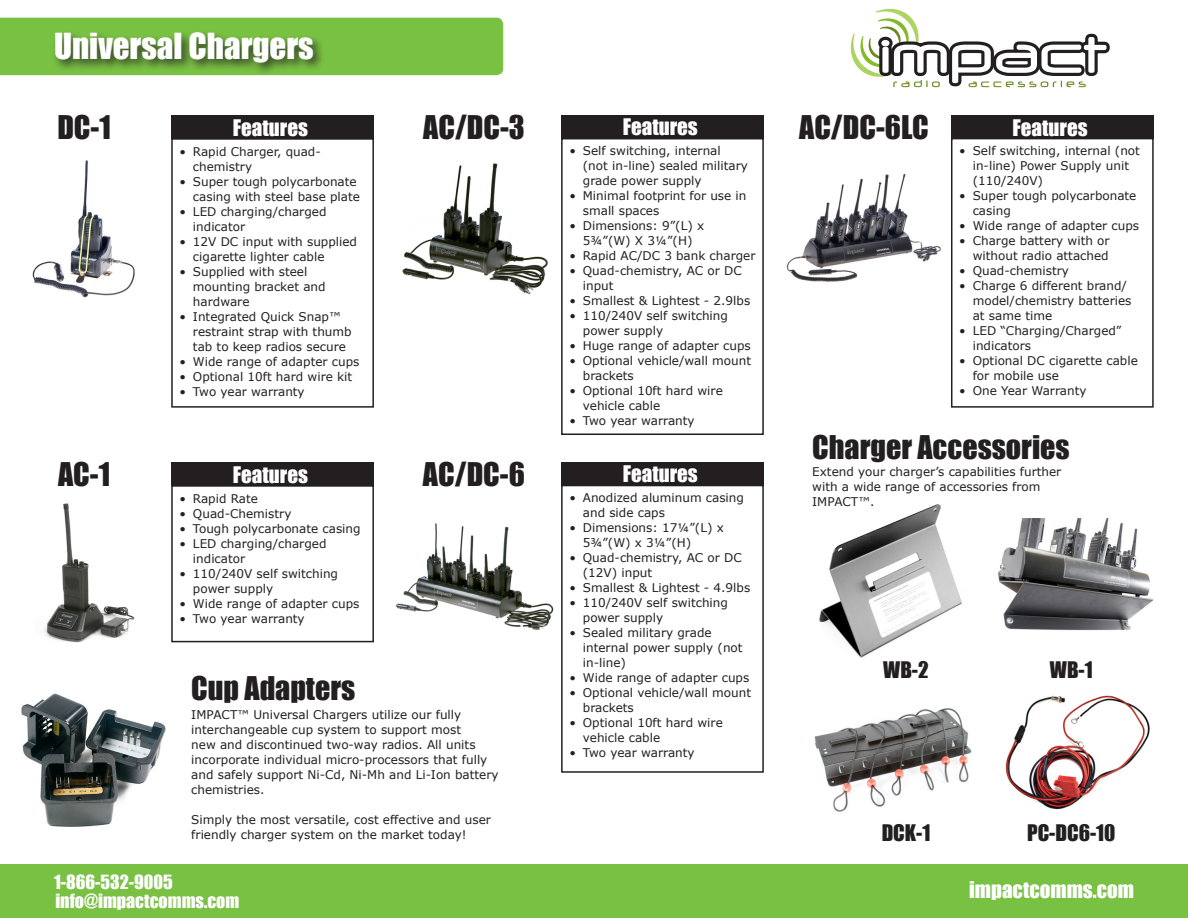
<style>
.page{position:relative;width:1188px;height:918px;background:#fff}
.page>*{position:absolute;margin:0;border:0;box-sizing:border-box;transform-origin:0 0}
.t1{font:33px "Impact";color:#fff}
.t2{font:30px "Impact";color:#231f20}
.t3{font:21px "Impact";color:#fff}
.t4{font:21px "Impact";color:#231f20}
.t5{font:18px "Impact";color:#fff}
.t6{font:12px/15px "Verdana";color:#231f20}
</style>
<div class="page">
<img style="left:814px;top:708px;width:158px;height:104px">
<div style="left:0;top:18px;width:503px;height:57px;background:#79c143"></div>
<div style="left:52px;top:29px;width:274px;height:47px;background:#231f20;opacity:.75"></div>
<svg style="left:851px;top:9px;width:259px;height:78px"></svg>
<div style="left:0;top:864px;width:1188px;height:54px;background:#79c143"></div>
<img style="left:44px;top:503px;width:91px;height:140px">
<div style="left:171px;top:485px;width:203px;height:157px;border:2px solid #231f20"></div>
<div style="left:171px;top:462px;width:203px;height:24px;background:#231f20"></div>
<img style="left:32px;top:160px;width:103px;height:138px">
<div style="left:171px;top:138px;width:203px;height:270px;border:2px solid #231f20"></div>
<div style="left:171px;top:115px;width:203px;height:24px;background:#231f20"></div>
<img style="left:402px;top:163px;width:146px;height:132px">
<div style="left:561px;top:138px;width:203px;height:297px;border:2px solid #231f20"></div>
<div style="left:561px;top:115px;width:203px;height:24px;background:#231f20"></div>
<img style="left:395px;top:523px;width:159px;height:107px">
<div style="left:561px;top:485px;width:203px;height:288px;border:2px solid #231f20"></div>
<div style="left:561px;top:462px;width:203px;height:24px;background:#231f20"></div>
<img style="left:786px;top:173px;width:155px;height:109px">
<div style="left:951px;top:138px;width:203px;height:270px;border:2px solid #231f20"></div>
<div style="left:951px;top:115px;width:203px;height:24px;background:#231f20"></div>
<img style="left:819px;top:504px;width:143px;height:154px">
<img style="left:21px;top:693px;width:145px;height:134px">
<img style="left:998px;top:518px;width:156px;height:113px">
<img style="left:1005px;top:695px;width:145px;height:115px">
<p class="t1" style="left:54px;top:20px;width:261px">Universal Chargers</p>
<p class="t2" style="left:57px;top:104px;width:55px">DC-1</p>
<p class="t3" style="left:233px;top:111px;width:77px">Features</p>
<p class="t2" style="left:423px;top:104px;width:103px">AC/DC-3</p>
<p class="t3" style="left:623px;top:111px;width:77px">Features</p>
<p class="t2" style="left:799px;top:104px;width:131px">AC/DC-6LC</p>
<p class="t3" style="left:1013px;top:111px;width:77px">Features</p>
<p class="t6" style="left:193px;top:144px;width:129px;text-indent:-14px">• Rapid Charger, quad&shy;chemistry</p>
<p class="t6" style="left:179px;top:174px;width:182px;text-align:right">• Super tough polycarbonate casing with steel base plate</p>
<p class="t6" style="left:193px;top:204px;width:135px;text-indent:-14px">• LED charging/charged indicator</p>
<p class="t6" style="left:193px;top:234px;width:166px;text-indent:-14px">• 12V DC input with supplied cigarette lighter cable</p>
<p class="t6" style="left:193px;top:264px;width:134px;text-indent:-14px">• Supplied with steel mounting bracket and hardware</p>
<p class="t6" style="left:193px;top:309px;width:160px;text-indent:-14px">• Integrated Quick Snap™ restraint strap with thumb tab to keep radios secure</p>
<p class="t6" style="left:179px;top:354px;width:181px">• Wide range of adapter cups</p>
<p class="t6" style="left:179px;top:369px;width:174px">• Optional 10ft hard wire kit</p>
<p class="t6" style="left:179px;top:384px;width:127px">• Two year warranty</p>
<p class="t6" style="left:583px;top:144px;width:167px;text-indent:-14px">• Self switching, internal (not in-line) sealed military grade power supply</p>
<p class="t6" style="left:583px;top:189px;width:165px;text-indent:-14px">• Minimal footprint for use in small spaces</p>
<p class="t6" style="left:569px;top:219px;width:136px;text-align:center">• Dimensions: 9”(L) x<br>5¾”(W) X 3¼”(H)</p>
<p class="t6" style="left:569px;top:249px;width:188px">• Rapid AC/DC 3 bank charger</p>
<p class="t6" style="left:583px;top:264px;width:160px;text-indent:-14px">• Quad-chemistry, AC or DC input</p>
<p class="t6" style="left:569px;top:294px;width:182px">• Smallest &amp; Lightest - 2.9lbs</p>
<p class="t6" style="left:583px;top:309px;width:147px;text-indent:-14px">• 110/240V self switching power supply</p>
<p class="t6" style="left:569px;top:339px;width:183px">• Huge range of adapter cups</p>
<p class="t6" style="left:583px;top:354px;width:170px;text-indent:-14px">• Optional vehicle/wall mount brackets</p>
<p class="t6" style="left:583px;top:384px;width:141px;text-indent:-14px">• Optional 10ft hard wire vehicle cable</p>
<p class="t6" style="left:569px;top:414px;width:127px">• Two year warranty</p>
<p class="t6" style="left:973px;top:144px;width:169px;text-indent:-14px">• Self switching, internal (not in-line) Power Supply unit (110/240V)</p>
<p class="t6" style="left:973px;top:189px;width:165px;text-indent:-14px">• Super tough polycarbonate casing</p>
<p class="t6" style="left:959px;top:219px;width:181px">• Wide range of adapter cups</p>
<p class="t6" style="left:959px;top:234px;width:152px;text-align:right">• Charge battery with or without radio attached</p>
<p class="t6" style="left:959px;top:264px;width:111px">• Quad-chemistry</p>
<p class="t6" style="left:973px;top:279px;width:160px;text-indent:-14px">• Charge 6 different brand/ model/chemistry batteries at same time</p>
<p class="t6" style="left:973px;top:324px;width:150px;text-indent:-14px">• LED “Charging/Charged” indicators</p>
<p class="t6" style="left:973px;top:354px;width:167px;text-indent:-14px">• Optional DC cigarette cable for mobile use</p>
<p class="t6" style="left:959px;top:384px;width:129px">• One Year Warranty</p>
<p class="t2" style="left:58px;top:451px;width:54px">AC-1</p>
<p class="t3" style="left:233px;top:458px;width:77px">Features</p>
<p class="t2" style="left:423px;top:451px;width:104px">AC/DC-6</p>
<p class="t3" style="left:623px;top:458px;width:77px">Features</p>
<p class="t6" style="left:179px;top:491px;width:80px">• Rapid Rate</p>
<p class="t6" style="left:179px;top:506px;width:113px">• Quad-Chemistry</p>
<p class="t6" style="left:179px;top:521px;width:183px">• Tough polycarbonate casing</p>
<p class="t6" style="left:193px;top:536px;width:135px;text-indent:-14px">• LED charging/charged indicator</p>
<p class="t6" style="left:193px;top:566px;width:147px;text-indent:-14px">• 110/240V self switching power supply</p>
<p class="t6" style="left:179px;top:596px;width:181px">• Wide range of adapter cups</p>
<p class="t6" style="left:179px;top:611px;width:127px">• Two year warranty</p>
<p class="t2" style="left:191px;top:665px;width:166px">Cup Adapters</p>
<p class="t6" style="left:191px;top:708px;width:309px">IMPACT™ Universal Chargers utilize our fully interchangeable cup system to support most<br>new and discontinued two-way radios. All units incorporate individual micro-processors that fully and safely support Ni-Cd, Ni-Mh and Li-Ion battery chemistries.</p>
<p class="t6" style="left:191px;top:813px;width:301px">Simply the most versatile, cost effective and user friendly charger system on the market today!</p>
<p class="t6" style="left:583px;top:491px;width:163px;text-indent:-14px">• Anodized aluminum casing and side caps</p>
<p class="t6" style="left:583px;top:521px;width:142px;text-indent:-14px">• Dimensions: 17¼”(L) x<br>5¾”(W) x 3¼”(H)</p>
<p class="t6" style="left:583px;top:551px;width:160px;text-indent:-14px">• Quad-chemistry, AC or DC (12V) input</p>
<p class="t6" style="left:569px;top:581px;width:182px">• Smallest &amp; Lightest - 4.9lbs</p>
<p class="t6" style="left:583px;top:596px;width:147px;text-indent:-14px">• 110/240V self switching power supply</p>
<p class="t6" style="left:583px;top:626px;width:161px;text-indent:-14px">• Sealed military grade internal power supply (not in-line)</p>
<p class="t6" style="left:569px;top:671px;width:181px">• Wide range of adapter cups</p>
<p class="t6" style="left:583px;top:686px;width:170px;text-indent:-14px">• Optional vehicle/wall mount brackets</p>
<p class="t6" style="left:583px;top:716px;width:141px;text-indent:-14px">• Optional 10ft hard wire vehicle cable</p>
<p class="t6" style="left:569px;top:746px;width:127px">• Two year warranty</p>
<p class="t2" style="left:812px;top:424px;width:259px">Charger Accessories</p>
<p class="t6" style="left:812px;top:464px;width:251px">Extend your charger’s capabilities further with a wide range of accessories from<br>IMPACT™.</p>
<p class="t4" style="left:883px;top:653px;width:47px">WB-2</p>
<p class="t4" style="left:1050px;top:653px;width:44px">WB-1</p>
<p class="t4" style="left:882px;top:816px;width:50px">DCK-1</p>
<p class="t4" style="left:1027px;top:816px;width:90px">PC-DC6-10</p>
<p class="t5" style="left:54px;top:868px;width:120px">1-866-532-9005</p>
<p class="t5" style="left:55px;top:887px;width:185px">info@impactcomms.com</p>
<p class="t3" style="left:969px;top:873px;width:166px">impactcomms.com</p>
</div>
